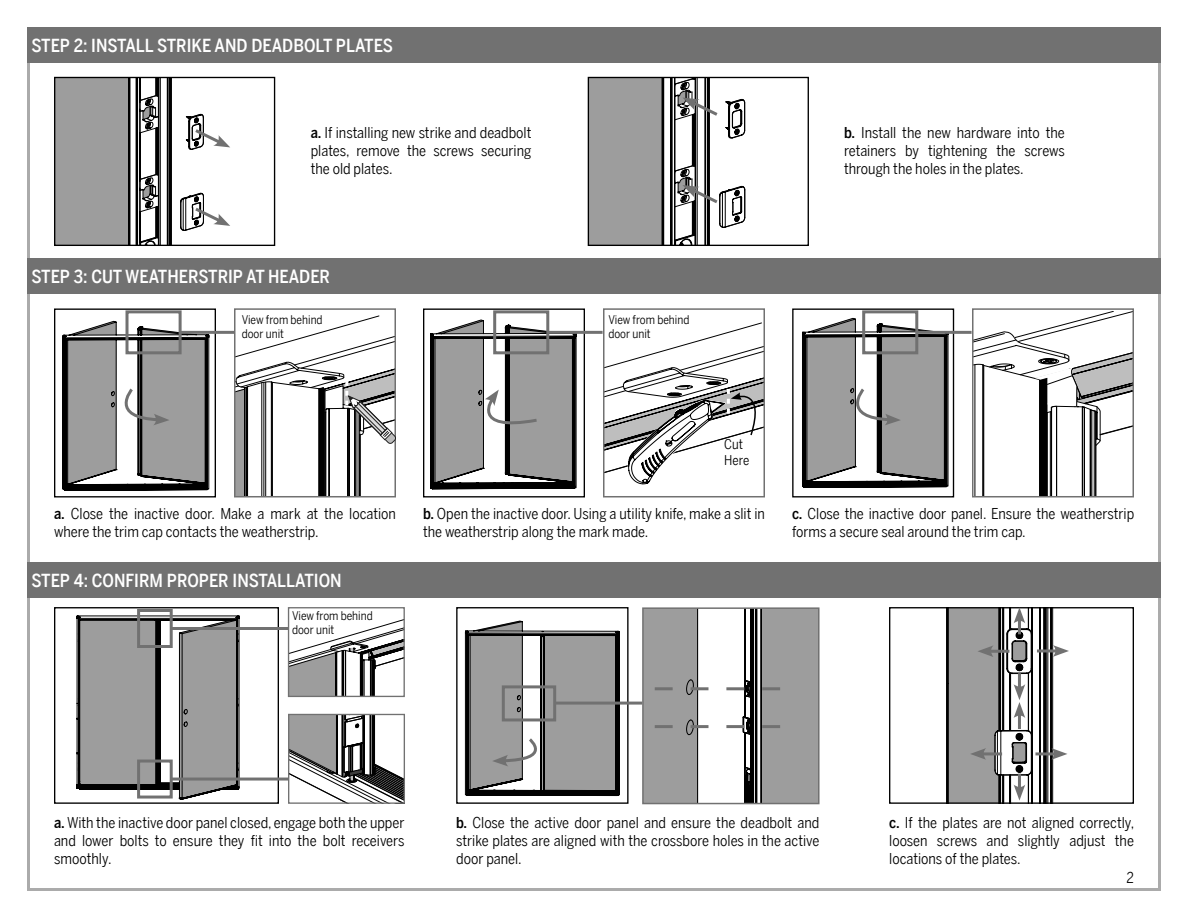
<style>
.page{position:relative;width:1188px;height:918px;background:#fff}
.page>*{position:absolute;margin:0;border:0;box-sizing:border-box;transform-origin:0 0}
.t1{font:500 18px "Benton Sans Cond";color:#fff}
.t2{font:15px/18px "Benton Sans Cond";color:#000;text-align:justify}
.t3{font:13.5px/16.2px "Benton Sans Cond";color:#000}
.t4{font:12px/14.4px "Benton Sans Cond";color:#000}
.s1{font-weight:500}
</style>
<div class="page">
<div style="left:792px;top:308px;width:162px;height:189px;border:1px solid #000"></div>
<div style="left:27px;top:27px;width:1134px;height:36px;background:#717171"></div>
<div style="left:55px;top:77px;width:74px;height:168px;background:#9d9d9d"></div>
<svg style="left:166px;top:79px;width:1px;height:165px"></svg>
<hr style="left:167px;top:77px;width:1px;height:168px;background:#000">
<hr style="left:168px;top:77px;width:1px;height:168px;background:#000">
<hr style="left:160px;top:77px;width:1px;height:168px;background:#000">
<hr style="left:169px;top:77px;width:1px;height:168px;background:#000">
<hr style="left:159px;top:77px;width:1px;height:168px;background:#000">
<hr style="left:170px;top:77px;width:1px;height:168px;background:#000">
<hr style="left:171px;top:77px;width:1px;height:168px;background:#000">
<hr style="left:128px;top:77px;width:1px;height:168px;background:#000">
<svg style="left:129px;top:79px;width:30px;height:165px"></svg>
<div style="left:54px;top:77px;width:221px;height:169px;border:1px solid #000"></div>
<div style="left:27px;top:258px;width:1134px;height:36px;background:#717171"></div>
<div style="left:54px;top:308px;width:162px;height:189px;border:1px solid #000"></div>
<div style="left:234px;top:308px;width:162px;height:189px;border:2px solid #717171"></div>
<div style="left:126px;top:310px;width:56px;height:44px;border:3px solid #717171"></div>
<hr style="left:180px;top:331px;width:55px;height:3px;background:#717171">
<svg style="left:975px;top:311px;width:156px;height:183px"></svg>
<div style="left:972px;top:308px;width:162px;height:189px;border:2px solid #717171"></div>
<svg style="left:63px;top:321px;width:147px;height:177px"></svg>
<svg style="left:235px;top:315px;width:161px;height:182px"></svg>
<div style="left:603px;top:308px;width:162px;height:189px;border:2px solid #717171"></div>
<div style="left:423px;top:308px;width:162px;height:189px;border:1px solid #000"></div>
<svg style="left:430px;top:320px;width:147px;height:178px"></svg>
<svg style="left:802px;top:318px;width:147px;height:180px"></svg>
<div style="left:27px;top:562px;width:1134px;height:36px;background:#717171"></div>
<svg style="left:290px;top:619px;width:113px;height:76px"></svg>
<div style="left:288px;top:607px;width:117px;height:90px;border:1px solid #717171"></div>
<svg style="left:77px;top:616px;width:163px;height:184px"></svg>
<div style="left:54px;top:607px;width:225px;height:197px;border:1px solid #000"></div>
<div style="left:456px;top:607px;width:173px;height:197px;border:1px solid #000"></div>
<svg style="left:465px;top:621px;width:155px;height:175px"></svg>
<svg style="left:290px;top:716px;width:113px;height:86px"></svg>
<div style="left:288px;top:714px;width:117px;height:90px;border:1px solid #717171"></div>
<svg style="left:932px;top:607px;width:201px;height:196px"></svg>
<svg style="left:185px;top:113px;width:45px;height:37px"></svg>
<svg style="left:180px;top:192px;width:50px;height:39px"></svg>
<div style="left:588px;top:77px;width:74px;height:168px;background:#9d9d9d"></div>
<div style="left:588px;top:77px;width:221px;height:169px;border:1px solid #000"></div>
<svg style="left:662px;top:77px;width:84px;height:169px"></svg>
<div style="left:493px;top:310px;width:56px;height:44px;border:3px solid #717171"></div>
<hr style="left:547px;top:331px;width:56px;height:3px;background:#717171">
<div style="left:862px;top:310px;width:56px;height:44px;border:3px solid #717171"></div>
<hr style="left:916px;top:331px;width:56px;height:3px;background:#717171">
<div style="left:137px;top:609px;width:36px;height:39px;border:3px solid #717171"></div>
<hr style="left:170px;top:627px;width:119px;height:3px;background:#717171">
<hr style="left:172px;top:778px;width:117px;height:3px;background:#717171">
<div style="left:137px;top:760px;width:36px;height:39px;border:3px solid #717171"></div>
<div style="left:643px;top:608px;width:55px;height:196px;background:#9d9d9d"></div>
<div style="left:762px;top:608px;width:57px;height:196px;background:#9d9d9d"></div>
<div style="left:642px;top:607px;width:178px;height:197px;border:2px solid #717171"></div>
<svg style="left:655px;top:608px;width:125px;height:196px"></svg>
<div style="left:502px;top:685px;width:54px;height:36px;border:3px solid #717171"></div>
<hr style="left:554px;top:702px;width:88px;height:3px;background:#717171">
<svg style="left:604px;top:322px;width:161px;height:175px"></svg>
<p class="t1" style="left:32px;top:35px;width:363px">STEP 2: INSTALL STRIKE AND DEADBOLT PLATES</p>
<p class="t2" style="left:311px;top:123px;width:222px"><span class="s1">a.</span> If installing new strike and deadbolt plates, remove the screws securing the old plates.</p>
<p class="t1" style="left:32px;top:266px;width:300px">STEP 3: CUT WEATHERSTRIP AT HEADER</p>
<p class="t4" style="left:242px;top:312px;width:82px">View from behind door unit</p>
<p class="t4" style="left:608px;top:312px;width:82px">View from behind door unit</p>
<p class="t3" style="left:724px;top:436px;width:27px">Cut<br>Here</p>
<p class="t2" style="left:844px;top:123px;width:222px"><span class="s1">b.</span> Install the new hardware into the retainers by tightening the screws through the holes in the plates.</p>
<p class="t2" style="left:54px;top:505px;width:344px"><span class="s1">a.</span> Close the inactive door. Make a mark at the location where the trim cap contacts the weatherstrip.</p>
<p class="t2" style="left:792px;top:505px;width:344px"><span class="s1">c.</span> Close the inactive door panel. Ensure the weatherstrip forms a secure seal around the trim cap.</p>
<p class="t2" style="left:423px;top:505px;width:344px"><span class="s1">b.</span> Open the inactive door. Using a utility knife, make a slit in the weatherstrip along the mark made.</p>
<p class="t1" style="left:32px;top:570px;width:312px">STEP 4: CONFIRM PROPER INSTALLATION</p>
<p class="t4" style="left:292px;top:608px;width:82px">View from behind door unit</p>
<p class="t2" style="left:54px;top:813px;width:352px"><span class="s1">a.</span> With the inactive door panel closed, engage both the upper and lower bolts to ensure they fit into the bolt receivers smoothly.</p>
<p class="t2" style="left:456px;top:813px;width:365px"><span class="s1">b.</span> Close the active door panel and ensure the deadbolt and strike plates are aligned with the crossbore holes in the active door panel.</p>
<p class="t2" style="left:889px;top:813px;width:247px"><span class="s1">c.</span> If the plates are not aligned correctly, loosen screws and slightly adjust the locations of the plates.</p>
<p class="t2" style="left:1127px;top:869px;width:9px">2</p>
</div>
